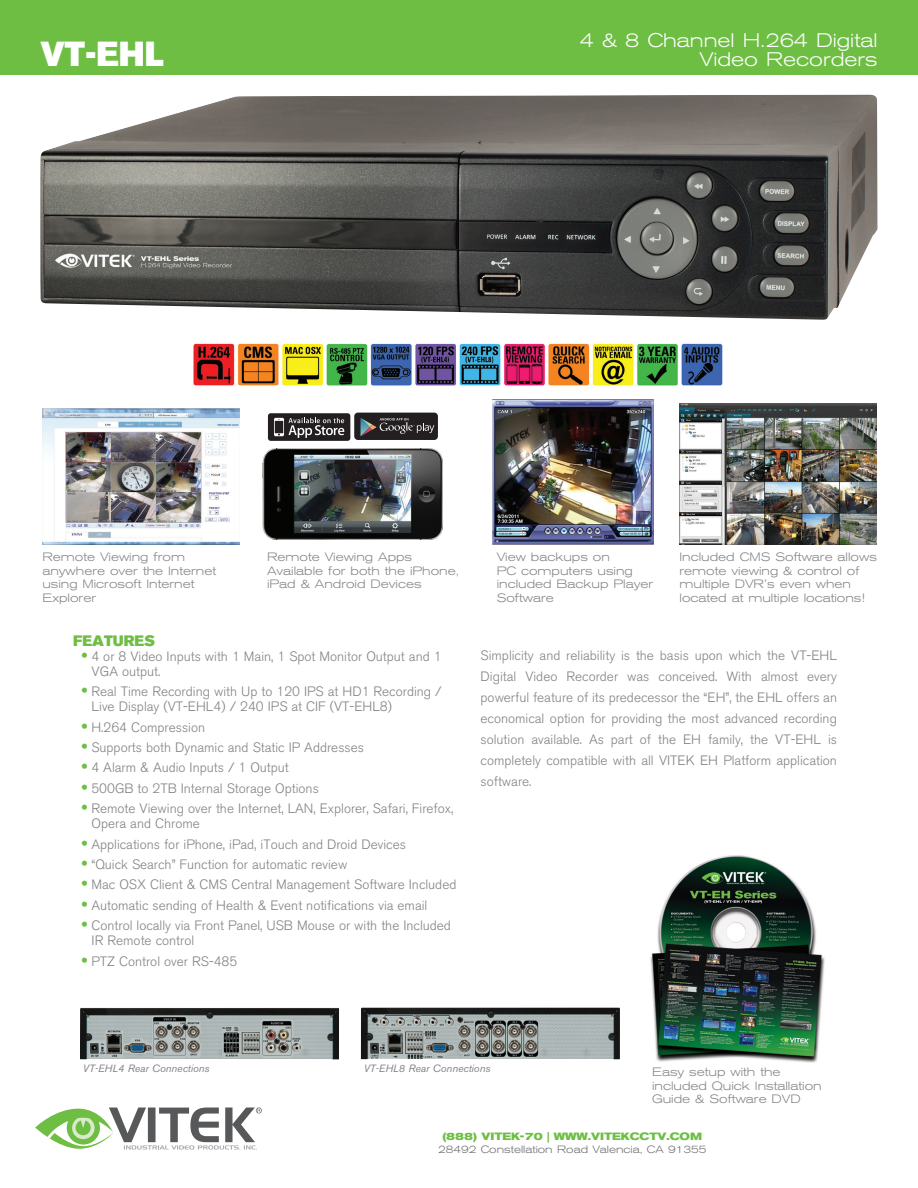
<style>
.page{position:relative;width:918px;height:1188px;background:#fff}
.page>*{position:absolute;margin:0;border:0;box-sizing:border-box;transform-origin:0 0}
.t1{font:34.5px "Akzidenz Grotesk BE Super";color:#fff}
.t2{font:300 expanded 19.5px/19.5px "Akzidenz Grotesk BE";color:#fff;text-align:right}
.t3{font:15px "Akzidenz Grotesk BE Super";color:#6ebe44}
.t4{font:300 13.5px/21px "Akzidenz Grotesk BE";color:#808285}
.t5{font:300 expanded 12px/13.5px "Akzidenz Grotesk BE";color:#808285}
.t6{font:italic 10.5px "Akzidenz Grotesk BE";color:#808285}
.t7{font:300 expanded 10.5px "Akzidenz Grotesk BE";color:#6c6d70}
.t8{font:700 expanded 10.5px "Akzidenz Grotesk BE";color:#6ebe44}
.s1{font-weight:700;font-stretch:expanded;font-size:16.5px;color:#6ebe44}
</style>
<div class="page">
<div style="left:0;top:0;width:918px;height:75px;background:#6ebe44"></div>
<svg style="left:35px;top:1108px;width:227px;height:42px"></svg>
<img style="left:679px;top:403px;width:198px;height:142px">
<img style="left:42px;top:409px;width:197px;height:136px">
<img style="left:492px;top:399px;width:161px;height:146px">
<img style="left:650px;top:855px;width:175px;height:208px">
<img style="left:40px;top:95px;width:838px;height:225px">
<img style="left:193px;top:343px;width:530px;height:43px">
<img style="left:361px;top:1008px;width:259px;height:51px">
<img style="left:80px;top:1008px;width:259px;height:51px">
<div style="left:354px;top:413px;width:84px;height:27px;background:#231f20;border-radius:4px"></div>
<svg style="left:361px;top:418px;width:73px;height:18px"></svg>
<svg style="left:267px;top:413px;width:84px;height:28px;background:#4d4a4a"></svg>
<img style="left:262px;top:449px;width:181px;height:91px">
<h1 class="t1" style="left:40px;top:34px;width:124px">VT-EHL</h1>
<h2 class="t2" style="left:580px;top:31px;width:299px">4 &amp; 8 Channel H.264 Digital<br>Video Recorders</h2>
<p class="t5" style="left:42px;top:550px;width:175px">Remote Viewing from anywhere over the Internet using Microsoft Internet<br>Explorer</p>
<p class="t5" style="left:267px;top:550px;width:194px">Remote Viewing Apps<br>Available for both the iPhone, iPad &amp; Android Devices</p>
<p class="t5" style="left:497px;top:550px;width:158px">View backups on<br>PC computers using included Backup Player<br>Software</p>
<p class="t3" style="left:73px;top:632px;width:83px">FEATURES</p>
<p class="t5" style="left:680px;top:550px;width:199px">Included CMS Software allows remote viewing &amp; control of multiple DVR’s even when located at multiple locations!</p>
<p class="t4" style="left:92px;top:649px;width:351px;line-height:15px;text-indent:-10px"><span class="s1">•</span> 4 or 8 Video Inputs with 1 Main, 1 Spot Monitor Output and 1<br>VGA output.</p>
<p class="t4" style="left:92px;top:684px;width:352px;line-height:15px;text-indent:-10px"><span class="s1">•</span> Real Time Recording with Up to 120 IPS at HD1 Recording /<br>Live Display (VT-EHL4) / 240 IPS at CIF (VT-EHL8)</p>
<p class="t4" style="left:82px;top:717px;width:125px"><span class="s1">•</span> H.264 Compression</p>
<p class="t4" style="left:82px;top:737px;width:284px"><span class="s1">•</span> Supports both Dynamic and Static IP Addresses</p>
<p class="t4" style="left:82px;top:757px;width:209px"><span class="s1">•</span> 4 Alarm &amp; Audio Inputs / 1 Output</p>
<p class="t4" style="left:82px;top:778px;width:238px"><span class="s1">•</span> 500GB to 2TB Internal Storage Options</p>
<p class="t4" style="left:92px;top:801px;width:363px;line-height:15px;text-indent:-10px"><span class="s1">•</span> Remote Viewing over the Internet, LAN, Explorer, Safari, Firefox,<br>Opera and Chrome</p>
<p class="t4" style="left:82px;top:834px;width:326px"><span class="s1">•</span> Applications for iPhone, iPad, iTouch and Droid Devices</p>
<p class="t4" style="left:82px;top:854px;width:267px"><span class="s1">•</span> “Quick Search” Function for automatic review</p>
<p class="t4" style="left:82px;top:874px;width:376px"><span class="s1">•</span> Mac OSX Client &amp; CMS Central Management Software Included</p>
<p class="t4" style="left:82px;top:895px;width:347px"><span class="s1">•</span> Automatic sending of Health &amp; Event notifications via email</p>
<p class="t4" style="left:92px;top:918px;width:361px;line-height:15px;text-indent:-10px"><span class="s1">•</span> Control locally via Front Panel, USB Mouse or with the Included<br>IR Remote control</p>
<p class="t4" style="left:82px;top:951px;width:157px"><span class="s1">•</span> PTZ Control over RS-485</p>
<p class="t4" style="left:481px;top:645px;width:358px;text-align:justify">Simplicity and reliability is the basis upon which the VT-EHL Digital Video Recorder was conceived. With almost every powerful feature of its predecessor the “EH”, the EHL offers an economical option for providing the most advanced recording solution available. As part of the EH family, the VT-EHL is completely compatible with all VITEK EH Platform application software.</p>
<p class="t6" style="left:83px;top:1062px;width:128px">VT-EHL4 Rear Connections</p>
<p class="t6" style="left:364px;top:1062px;width:128px">VT-EHL8 Rear Connections</p>
<p class="t5" style="left:652px;top:1066px;width:171px">Easy setup with the included Quick Installation<br>Guide &amp; Software DVD</p>
<p class="t8" style="left:442px;top:1130px;width:261px">(888) VITEK-70 | WWW.VITEKCCTV.COM</p>
<p class="t7" style="left:438px;top:1144px;width:270px">28492 Constellation Road Valencia, CA 91355</p>
</div>
